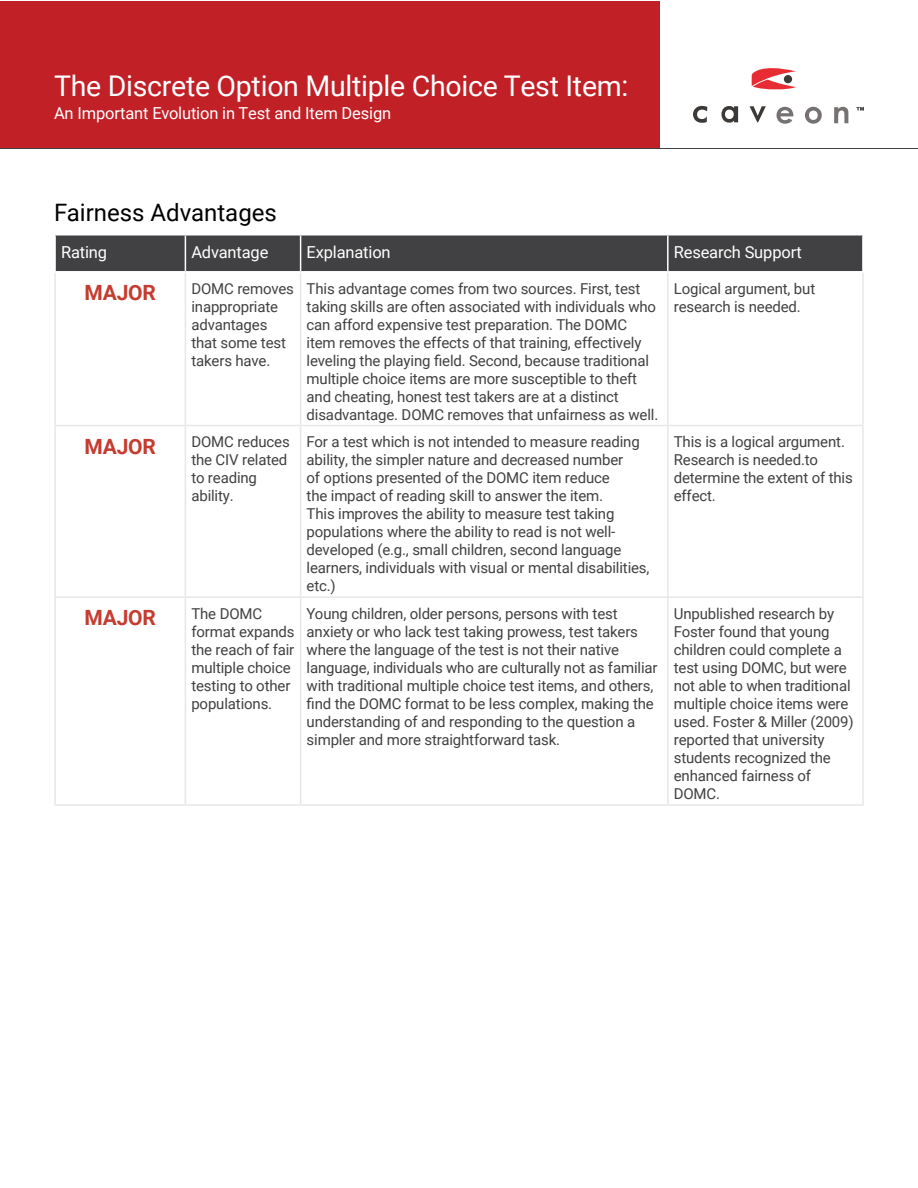
<style>
.page{position:relative;width:918px;height:1188px;background:#fff}
.page>*{position:absolute;margin:0;border:0;box-sizing:border-box;transform-origin:0 0}
.t1{font:28.5px "Roboto";letter-spacing:-.01em;color:#fff}
.t2{font:24px "Roboto";color:#000}
.t3{font:700 21px "Roboto";letter-spacing:-.01em;color:#c53c30}
.t4{font:16.5px "Roboto";letter-spacing:-.01em;color:#fff}
.t5{font:15px/18px "Roboto";letter-spacing:-.01em;color:#414042}
</style>
<div class="page">
<div style="left:1px;top:1px;width:659px;height:147px;background:#c02026"></div>
<svg style="left:693px;top:106px;width:73px;height:17px"></svg>
<svg style="left:777px;top:107px;width:71px;height:17px"></svg>
<svg style="left:856px;top:107px;width:8px;height:3px"></svg>
<svg style="left:752px;top:68px;width:44px;height:22px"></svg>
<div style="left:784px;top:75px;width:8px;height:8px;background:#3d3936;border-radius:50%"></div>
<hr style="left:0;top:148px;width:918px;height:1px;background:#414042">
<div style="left:56px;top:236px;width:806px;height:35px;background:#414042"></div>
<hr style="left:185px;top:236px;width:1px;height:35px;background:#fff">
<hr style="left:300px;top:236px;width:1px;height:35px;background:#fff">
<hr style="left:667px;top:236px;width:2px;height:35px;background:#fff">
<hr style="left:300px;top:273px;width:1px;height:152px;background:#e6e7e8">
<hr style="left:667px;top:273px;width:2px;height:152px;background:#e6e7e8">
<hr style="left:54px;top:425px;width:131px;height:1px;background:#e6e7e8">
<hr style="left:185px;top:425px;width:116px;height:1px;background:#e6e7e8">
<hr style="left:301px;top:425px;width:367px;height:1px;background:#e6e7e8">
<hr style="left:300px;top:426px;width:1px;height:170px;background:#e6e7e8">
<hr style="left:668px;top:425px;width:196px;height:1px;background:#e6e7e8">
<hr style="left:667px;top:426px;width:2px;height:170px;background:#e6e7e8">
<hr style="left:185px;top:598px;width:1px;height:206px;background:#e6e7e8">
<hr style="left:300px;top:598px;width:1px;height:206px;background:#e6e7e8">
<hr style="left:667px;top:598px;width:2px;height:206px;background:#e6e7e8">
<hr style="left:185px;top:273px;width:1px;height:152px;background:#e6e7e8">
<hr style="left:185px;top:426px;width:1px;height:170px;background:#e6e7e8">
<hr style="left:54px;top:273px;width:2px;height:152px;background:#e6e7e8">
<hr style="left:862px;top:273px;width:2px;height:152px;background:#e6e7e8">
<hr style="left:54px;top:426px;width:2px;height:170px;background:#e6e7e8">
<hr style="left:862px;top:426px;width:2px;height:170px;background:#e6e7e8">
<hr style="left:54px;top:596px;width:131px;height:2px;background:#e6e7e8">
<hr style="left:54px;top:598px;width:2px;height:206px;background:#e6e7e8">
<hr style="left:185px;top:596px;width:116px;height:2px;background:#e6e7e8">
<hr style="left:301px;top:596px;width:367px;height:2px;background:#e6e7e8">
<hr style="left:668px;top:596px;width:196px;height:2px;background:#e6e7e8">
<hr style="left:862px;top:598px;width:2px;height:206px;background:#e6e7e8">
<hr style="left:54px;top:804px;width:131px;height:2px;background:#e6e7e8">
<hr style="left:185px;top:804px;width:116px;height:2px;background:#e6e7e8">
<hr style="left:301px;top:804px;width:367px;height:2px;background:#e6e7e8">
<hr style="left:668px;top:804px;width:196px;height:2px;background:#e6e7e8">
<h1 class="t1" style="left:54px;top:66px;width:576px">The Discrete Option Multiple Choice Test Item:</h1>
<p class="t4" style="left:54px;top:102px;width:339px">An Important Evolution in Test and Item Design</p>
<h2 class="t2" style="left:54px;top:196px;width:224px">Fairness Advantages</h2>
<p class="t4" style="left:61px;top:241px;width:48px">Rating</p>
<p class="t4" style="left:191px;top:241px;width:79px">Advantage</p>
<p class="t4" style="left:307px;top:241px;width:86px">Explanation</p>
<p class="t4" style="left:674px;top:241px;width:130px">Research Support</p>
<h3 class="t3" style="left:85px;top:278px;width:73px">MAJOR</h3>
<p class="t5" style="left:191px;top:279px;width:104px">DOMC removes inappropriate advantages that some test takers have.</p>
<p class="t5" style="left:307px;top:279px;width:353px">This advantage comes from two sources. First, test taking skills are often associated with individuals who can afford expensive test preparation. The DOMC item removes the effects of that training, effectively leveling the playing field. Second, because traditional multiple choice items are more susceptible to theft and cheating, honest test takers are at a distinct disadvantage. DOMC removes that unfairness as well.</p>
<p class="t5" style="left:674px;top:279px;width:143px">Logical argument, but research is needed.</p>
<h3 class="t3" style="left:85px;top:431px;width:73px">MAJOR</h3>
<p class="t5" style="left:191px;top:432px;width:100px">DOMC reduces the CIV related to reading ability.</p>
<p class="t5" style="left:307px;top:432px;width:344px">For a test which is not intended to measure reading ability, the simpler nature and decreased number<br>of options presented of the DOMC item reduce<br>the impact of reading skill to answer the item.<br>This improves the ability to measure test taking populations where the ability to read is not well&shy;developed (e.g., small children, second language learners, individuals with visual or mental disabilities, etc.)</p>
<p class="t5" style="left:674px;top:432px;width:181px">This is a logical argument.<br>Research is needed.to determine the extent of this effect.</p>
<h3 class="t3" style="left:85px;top:603px;width:73px">MAJOR</h3>
<p class="t5" style="left:191px;top:604px;width:105px">The DOMC format expands the reach of fair multiple choice testing to other populations.</p>
<p class="t5" style="left:307px;top:604px;width:353px">Young children, older persons, persons with test anxiety or who lack test taking prowess, test takers where the language of the test is not their native language, individuals who are culturally not as familiar with traditional multiple choice test items, and others, find the DOMC format to be less complex, making the understanding of and responding to the question a simpler and more straightforward task.</p>
<p class="t5" style="left:674px;top:604px;width:181px">Unpublished research by<br>Foster found that young children could complete a test using DOMC, but were not able to when traditional multiple choice items were used. Foster &amp; Miller (2009) reported that university students recognized the enhanced fairness of<br>DOMC.</p>
</div>
